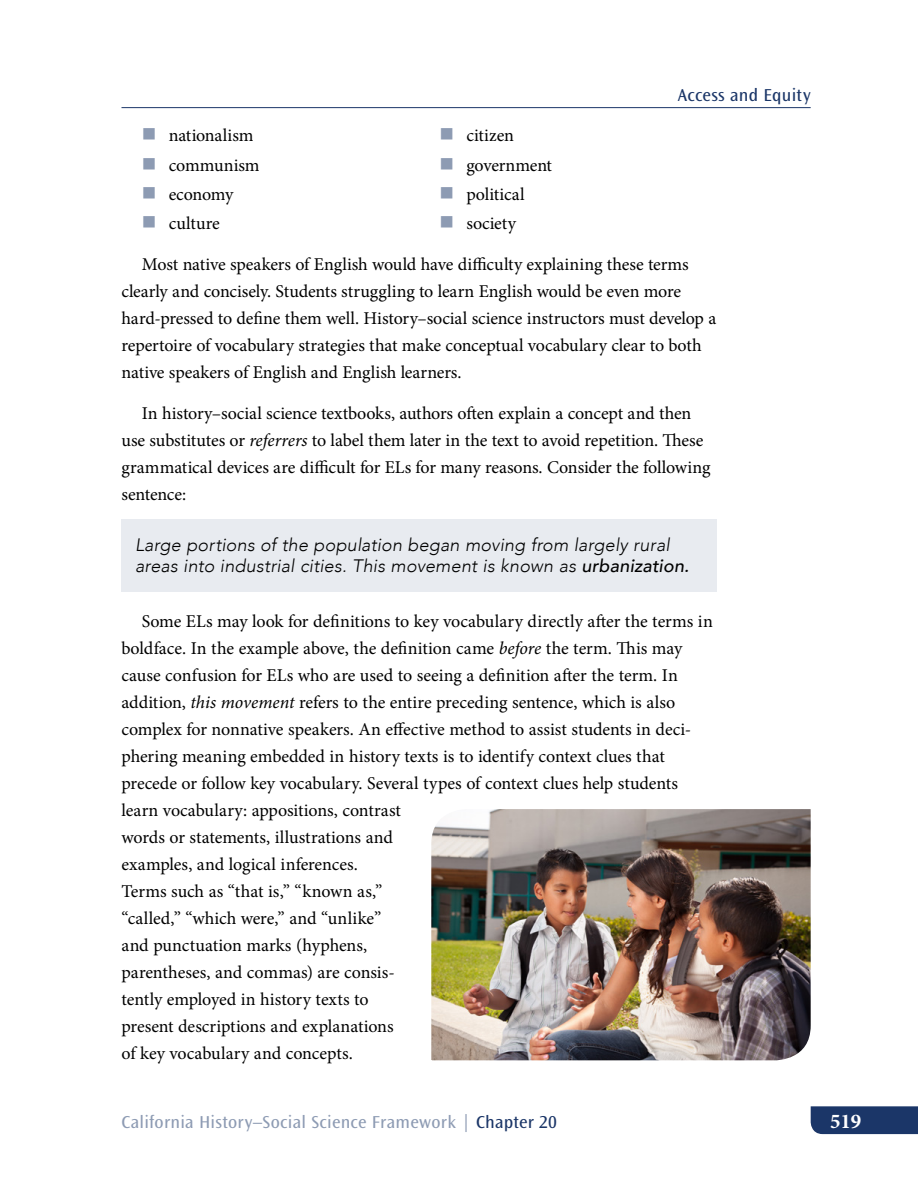
<style>
.page{position:relative;width:918px;height:1188px;background:#fff}
.page>*{position:absolute;margin:0;border:0;box-sizing:border-box;transform-origin:0 0}
.t1{font:700 21px "Minion Pro";color:#fff}
.t2{font:18px/27px "Minion Pro";letter-spacing:-.005em;color:#000}
.t3{font:italic 300 18px/21px "Avenir";letter-spacing:.01em;color:#000}
.t4{font:18px "Ocean Sans MM 403 475";letter-spacing:.01em;color:#8d9bb3}
.t5{font:18px "Ocean Sans MM 403 475";letter-spacing:.015em;color:#1b3668}
.s1{color:#8d9bb3}
.s2{font-style:italic}
.s3{font-weight:500}
.s4{color:#1b3668}
</style>
<div class="page">
<div style="left:811px;top:1106px;width:107px;height:28px;background:#1b3668"></div>
<hr style="left:122px;top:107px;width:689px;height:1px;background:#1b3668">
<div style="left:122px;top:519px;width:595px;height:73px;background:#e8ebf0"></div>
<img style="left:431px;top:809px;width:380px;height:252px">
<p class="t5" style="left:678px;top:85px;width:134px">Access and Equity</p>
<p class="t2" style="left:142px;top:122px;width:113px"><span class="s1">■■</span>nationalism</p>
<p class="t2" style="left:440px;top:122px;width:76px"><span class="s1">■■</span>citizen</p>
<p class="t2" style="left:142px;top:151px;width:119px"><span class="s1">■■</span>communism</p>
<p class="t2" style="left:440px;top:151px;width:114px"><span class="s1">■■</span>government</p>
<p class="t2" style="left:142px;top:181px;width:93px"><span class="s1">■■</span>economy</p>
<p class="t2" style="left:440px;top:181px;width:87px"><span class="s1">■■</span>political</p>
<p class="t2" style="left:142px;top:210px;width:80px"><span class="s1">■■</span>culture</p>
<p class="t2" style="left:440px;top:210px;width:78px"><span class="s1">■■</span>society</p>
<p class="t2" style="left:122px;top:251px;width:596px;text-indent:20px">Most native speakers of English would have difficulty explaining these terms clearly and concisely. Students struggling to learn English would be even more hard-pressed to define them well. History–social science instructors must develop a repertoire of vocabulary strategies that make conceptual vocabulary clear to both native speakers of English and English learners.</p>
<p class="t2" style="left:122px;top:400px;width:590px;text-indent:20px">In history–social science textbooks, authors often explain a concept and then use substitutes or <span class="s2">referrers</span> to label them later in the text to avoid repetition. These grammatical devices are difficult for ELs for many reasons. Consider the following sentence:</p>
<p class="t3" style="left:135px;top:534px;width:556px">Large portions of the population began moving from largely rural areas into industrial cities. This movement is known as <span class="s3">urbanization.</span></p>
<p class="t2" style="left:121px;top:608px;width:593px;text-indent:20px">Some ELs may look for definitions to key vocabulary directly after the terms in boldface. In the example above, the definition came <span class="s2">before</span> the term. This may cause confusion for ELs who are used to seeing a definition after the term. In addition, <span class="s2">this movement</span> refers to the entire preceding sentence, which is also complex for nonnative speakers. An effective method to assist students in deci&shy;phering meaning embedded in history texts is to identify context clues that precede or follow key vocabulary. Several types of context clues help students learn vocabulary: appositions, contrast<br>words or statements, illustrations and<br>examples, and logical inferences.<br>Terms such as “that is,” “known as,”<br>“called,” “which were,” and “unlike”<br>and punctuation marks (hyphens,<br>parentheses, and commas) are consis-<br>tently employed in history texts to<br>present descriptions and explanations<br>of key vocabulary and concepts.</p>
<p class="t4" style="left:122px;top:1112px;width:437px">California History–Social Science Framework | <span class="s4">Chapter 20</span></p>
<p class="t1" style="left:830px;top:1106px;width:33px">519</p>
</div>
